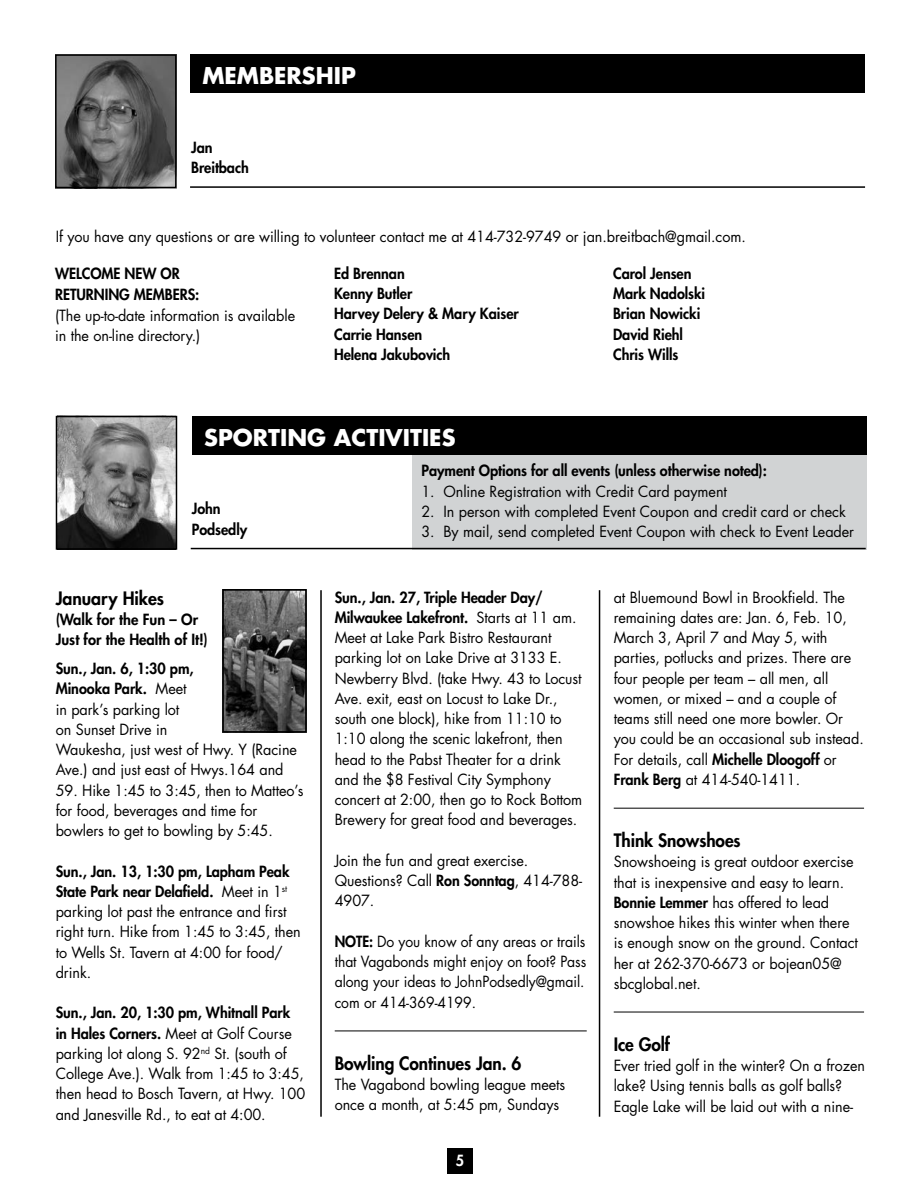
<style>
.page{position:relative;width:918px;height:1188px;background:#fff}
.page>*{position:absolute;margin:0;border:0;box-sizing:border-box;transform-origin:0 0}
.t1{font:700 22.5px "Futura Std";color:#fff}
.t2{font:800 18px "Futura Std";letter-spacing:-.005em;color:#000;scale:.96 1}
.t3{font:800 18px "Futura Std";letter-spacing:-.005em;color:#000}
.t4{font:15px/20.2px "Futura Std";letter-spacing:-.005em;color:#000;scale:.96 1}
.t5{font:800 15px/20.2px "Futura Std";letter-spacing:-.005em;color:#000;scale:.96 1}
.t6{font:15px/20.2px "Futura Std";letter-spacing:-.005em;color:#000;text-align:justify;scale:.93 1}
.t7{font:15px/20.2px "Futura Std";letter-spacing:-.005em;color:#000;scale:.95 1}
.t8{font:800 15px/19.8px "Futura Std";letter-spacing:-.005em;color:#000}
.t9{font:800 15px "Futura Std";color:#fff;scale:.96 1}
.s1{font-weight:800}
</style>
<div class="page">
<div style="left:447px;top:1148px;width:26px;height:26px;background:#000"></div>
<div style="left:190px;top:54px;width:675px;height:39px;background:#000"></div>
<img style="left:58px;top:57px;width:116px;height:128px">
<div style="left:55px;top:54px;width:122px;height:134px;border:2px solid #000"></div>
<hr style="left:190px;top:186px;width:675px;height:2px;background:#000">
<div style="left:413px;top:455px;width:454px;height:94px;background:#d1d3d4"></div>
<hr style="left:335px;top:1031px;width:252px;height:1px;background:#000">
<hr style="left:614px;top:808px;width:250px;height:1px;background:#000">
<hr style="left:614px;top:1012px;width:250px;height:1px;background:#000">
<hr style="left:320px;top:590px;width:2px;height:527px;background:#000">
<hr style="left:599px;top:590px;width:1px;height:527px;background:#000">
<div style="left:192px;top:416px;width:675px;height:39px;background:#000"></div>
<img style="left:59px;top:419px;width:115px;height:128px">
<div style="left:56px;top:416px;width:121px;height:134px;border:2px solid #000"></div>
<hr style="left:191px;top:548px;width:675px;height:1px;background:#000">
<img style="left:225px;top:592px;width:79px;height:138px">
<div style="left:222px;top:589px;width:85px;height:144px;border:2px solid #000"></div>
<h1 class="t1" style="left:202px;top:61px;width:153px">MEMBERSHIP</h1>
<p class="t5" style="left:191px;top:137px;width:62px">Jan<br>Breitbach</p>
<p class="t4" style="left:56px;top:227px;width:720px">If you have any questions or are willing to volunteer contact me at 414-732-9749 or jan.breitbach@gmail.com.</p>
<p class="t5" style="left:55px;top:263px;width:131px;line-height:21.6px">WELCOME NEW OR<br>RETURN</p>
<p class="t5" style="left:105px;top:285px;width:100px">ING MEMBERS:</p>
<p class="t4" style="left:55px;top:305px;width:252px">(The up-to-date information is available in the on-line directory.)</p>
<p class="t5" style="left:334px;top:263px;width:194px">Ed Brennan<br>Kenny Butler<br>Harvey Delery &amp; Mary Kaiser<br>Carrie Hansen<br>Helena Jakubovich</p>
<p class="t5" style="left:613px;top:263px;width:98px">Carol Jensen<br>Mark Nadolski<br>Brian Nowicki<br>David Riehl<br>Chris Wills</p>
<h1 class="t1" style="left:204px;top:422px;width:146px">SPORTING ACT</h1>
<h1 class="t1" style="left:378px;top:422px;width:76px">IVITIES</h1>
<p class="t5" style="left:192px;top:499px;width:60px">John<br>Podsedly</p>
<p class="t3" style="left:56px;top:587px;width:110px">January Hikes</p>
<p class="t8" style="left:56px;top:610px;width:154px">(Walk for the Fun – Or<br>Just for the Health of It!)</p>
<p class="t4" style="left:56px;top:659px;width:253px"><span class="s1">Sun., Jan. 6, 1:30 pm,<br>Minooka Park.</span> Meet<br>in park’s parking lot<br>on Sunset Drive in<br>Waukesha, just west of Hwy. Y (Racine<br>Ave.) and just east of Hwys.164 and</p>
<p class="t4" style="left:56px;top:780px;width:260px">59. Hike 1:45 to 3:45, then to Matteo’s for food, beverages and time for bowlers to get to bowling by 5:45.</p>
<p class="t4" style="left:56px;top:861px;width:257px"><span class="s1">Sun., Jan. 13, 1:30 pm, Lapham Peak<br>State Park near Delafield.</span> Meet in 1<sup>st </sup>parking lot past the entrance and first right turn. Hike from 1:45 to 3:45, then to Wells St. Tavern at 4:00 for food/ drink.</p>
<p class="t4" style="left:56px;top:1003px;width:261px"><span class="s1">Sun., Jan. 20, 1:30 pm, Whitnall Park in Hales Corners.</span> Meet at Golf Course parking lot along S. 92<sup>nd</sup> St. (south of College Ave.). Walk from 1:45 to 3:45, then head to Bosch Tavern, at Hwy. 100 and Janesville Rd., to eat at 4:00.</p>
<p class="t5" style="left:422px;top:461px;width:361px">Payment Options for all events (unless otherwise noted):</p>
<p class="t4" style="left:422px;top:481px;width:320px">1. Online Registration with Credit Card payment</p>
<p class="t4" style="left:422px;top:501px;width:443px">2. In person with completed Event Coupon and credit card or check</p>
<p class="t4" style="left:422px;top:522px;width:452px">3. By mail, send completed Event Coupon with check to Event Leader</p>
<p class="t4" style="left:335px;top:587px;width:259px"><span class="s1">Sun., Jan. 27, Triple Header Day/ Milwaukee Lakefront.</span> Starts at 11 am.<br>Meet at Lake Park Bistro Restaurant parking lot on Lake Drive at 3133 E.<br>Newberry Blvd. (take Hwy. 43 to Locust Ave. exit, east on Locust to Lake Dr., south one block), hike from 11:10 to 1:10 along the scenic lakefront, then head to the Pabst Theater for a drink and the $8 Festival City Symphony concert at 2:00, then go to Rock Bottom Brewery for great food and beverages.</p>
<p class="t4" style="left:335px;top:850px;width:259px">Join the fun and great exercise.<br>Questions? Call <span class="s1">Ron Sonntag</span>, 414-788-<br>4907.</p>
<p class="t6" style="left:335px;top:931px;width:272px"><span class="s1">NOTE:</span> Do you know of any areas or trails that Vagabonds might enjoy on foot? Pass along your ideas to JohnPodsedly@gmail. com or 414-369-4199.</p>
<p class="t2" style="left:335px;top:1052px;width:196px">Bowling Continues Jan. 6</p>
<p class="t4" style="left:335px;top:1075px;width:242px">The Vagabond bowling league meets once a month, at 5:45 pm, Sundays</p>
<p class="t9" style="left:456px;top:1151px;width:10px">5</p>
<p class="t4" style="left:614px;top:587px;width:262px">at Bluemound Bowl in Brookfield. The remaining dates are: Jan. 6, Feb. 10, March 3, April 7 and May 5, with parties, potlucks and prizes. There are four people per team – all men, all women, or mixed – and a couple of teams still need one more bowler. Or you could be an occasional sub instead.<br>For details, call <span class="s1">Michelle Dloogoff</span> or <span class="s1">Frank Berg</span> at 414-540-1411.</p>
<p class="t2" style="left:614px;top:829px;width:134px">Think Snowshoes</p>
<p class="t4" style="left:614px;top:852px;width:256px">Snowshoeing is great outdoor exercise that is inexpensive and easy to learn.<br><span class="s1">Bonnie Lemmer</span> has offered to lead snowshoe hikes this winter when there is enough snow on the ground. Contact her at 262-370-6673 or bojean05@ sbcglobal.net.</p>
<p class="t2" style="left:614px;top:1033px;width:60px">Ice Golf</p>
<p class="t7" style="left:614px;top:1056px;width:266px">Ever tried golf in the winter? On a frozen lake? Using tennis balls as golf balls?<br>Eagle Lake will be laid out with a nine-</p>
</div>
